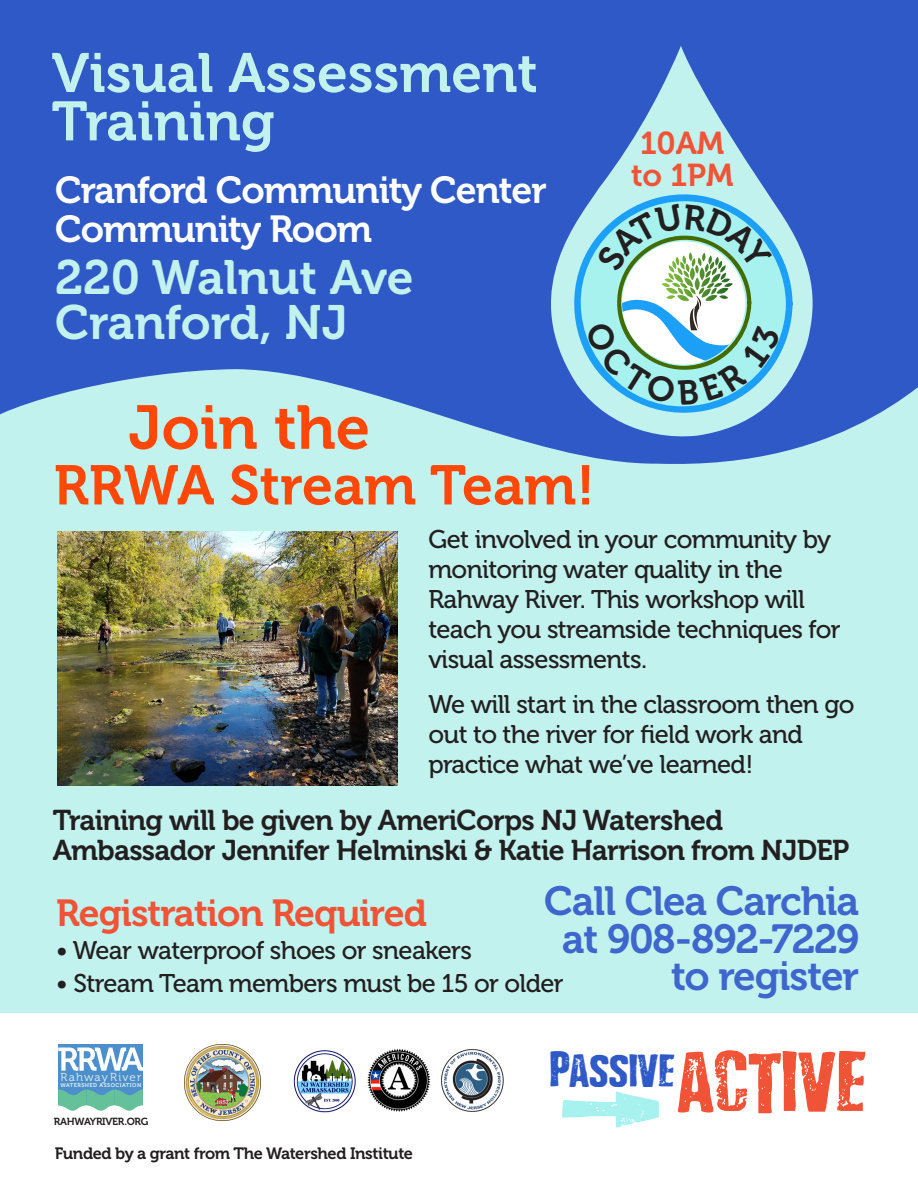
<style>
.page{position:relative;width:918px;height:1188px;background:#c2f2ee}
.page>*{position:absolute;margin:0;border:0;box-sizing:border-box;transform-origin:0 0}
.t1{font:74.4px "Depressionist 3 Revisited";letter-spacing:-.025em;color:#f05335}
.t2{font:61.5px "Museo 700";color:#ff4808}
.t3{font:55.5px "Museo 700";color:#ff4808}
.t4{font:55.2px/48.3px "Museo 700";color:#c2f2ee}
.t5{font:48px/45px "Museo 700";color:#c2f2ee}
.t6{font:40.5px/37.5px "Museo 700";letter-spacing:-.025em;color:#3e66cc;text-align:right}
.t7{font:40.35px "Depressionist 3 Revisited";letter-spacing:-.025em;color:#2e59c6}
.t8{font:37.5px/38.7px "Museo 700";letter-spacing:-.025em;color:#fff}
.t9{font:37.5px "Museo 700";letter-spacing:-.025em;color:#f05335}
.t10{font:31.5px/32.1px "Museo 700";letter-spacing:-.005em;color:#f05335}
.t11{font:28.5px/30px "Museo 700";letter-spacing:-.025em;color:#231f20}
.t12{font:25.5px/30px "Museo 500";letter-spacing:-.025em;color:#231f20}
.t13{font:16.35px "Museo 700";letter-spacing:-.025em;color:#231f20}
.t14{font:11.55px "Museo 300";letter-spacing:.105em;color:#e5f2ed}
.t15{font:10.2px "Museo 700";letter-spacing:-.025em;color:#231f20}
.t16{font:5.4px "Museo 700";letter-spacing:.09em;color:#e5f2ed}
</style>
<div class="page">
<div style="left:0;top:1014px;width:918px;height:174px;background:#fff"></div>
<svg style="left:0;top:0;width:918px;height:464px;background:#436fcb"></svg>
<svg style="left:562px;top:1091px;width:97px;height:36px"></svg>
<img style="left:58px;top:531px;width:339px;height:255px">
<div style="left:58px;top:1044px;width:85px;height:60px;background:#4d8fcc"></div>
<svg style="left:58px;top:1089px;width:85px;height:22px"></svg>
<svg style="left:58px;top:1048px;width:85px;height:23px"></svg>
<img style="left:184px;top:1044px;width:77px;height:77px">
<svg style="left:521px;top:46px;width:297px;height:395px;fill:#2e59c6"></svg>
<svg style="left:566px;top:184px;width:227px;height:239px"></svg>
<img style="left:293px;top:1048px;width:211px;height:65px">
<svg style="left:585px;top:204px;width:196px;height:201px;background:#a7e2e1"></svg>
<h3 class="t4" style="left:52px;top:50px;width:488px">Visual Assessment<br>Training</h3>
<h3 class="t8" style="left:55px;top:171px;width:493px">Cranford Community Center<br>Community Room</h3>
<h3 class="t5" style="left:55px;top:256px;width:360px">220 Walnut Ave<br>Cranford, NJ</h3>
<h2 class="t2" style="left:128px;top:393px;width:243px">Join the</h2>
<h3 class="t3" style="left:54px;top:454px;width:542px">RRWA Stream Team!</h3>
<p class="t10" style="left:631px;top:127px;width:104px">10AM to 1PM</p>
<p class="t12" style="left:428px;top:525px;width:414px">Get involved in your community by monitoring water quality in the<br>Rahway River. This workshop will teach you streamside techniques for visual assessments.</p>
<p class="t12" style="left:428px;top:690px;width:428px">We will start in the classroom then go out to the river for field work and practice what we’ve learned!</p>
<p class="t11" style="left:53px;top:806px;width:798px">Training will be given by AmeriCorps NJ Watershed<br>Ambassador Jennifer Helminski &amp; Katie Harrison from NJDEP</p>
<h3 class="t6" style="left:544px;top:883px;width:317px">Call Clea Carchia at 908-892-7229 to register</h3>
<h3 class="t9" style="left:56px;top:892px;width:372px">Registration Required</h3>
<p class="t12" style="left:56px;top:936px;width:417px">• Wear waterproof shoes or sneakers</p>
<p class="t12" style="left:56px;top:969px;width:509px">• Stream Team members must be 15 or older</p>
<p class="t14" style="left:60px;top:1071px;width:82px">RahwayRiver</p>
<p class="t16" style="left:60px;top:1083px;width:82px">WATERSHED ASSOCIATION</p>
<p class="t15" style="left:54px;top:1116px;width:96px">RAHWAYRIVER.ORG</p>
<p class="t13" style="left:55px;top:1144px;width:360px">Funded by a grant from The Watershed Institute</p>
<h1 class="t1" style="left:676px;top:1042px;width:192px">ACTIVE</h1>
<h3 class="t7" style="left:549px;top:1050px;width:128px">PASSIVE</h3>
</div>
